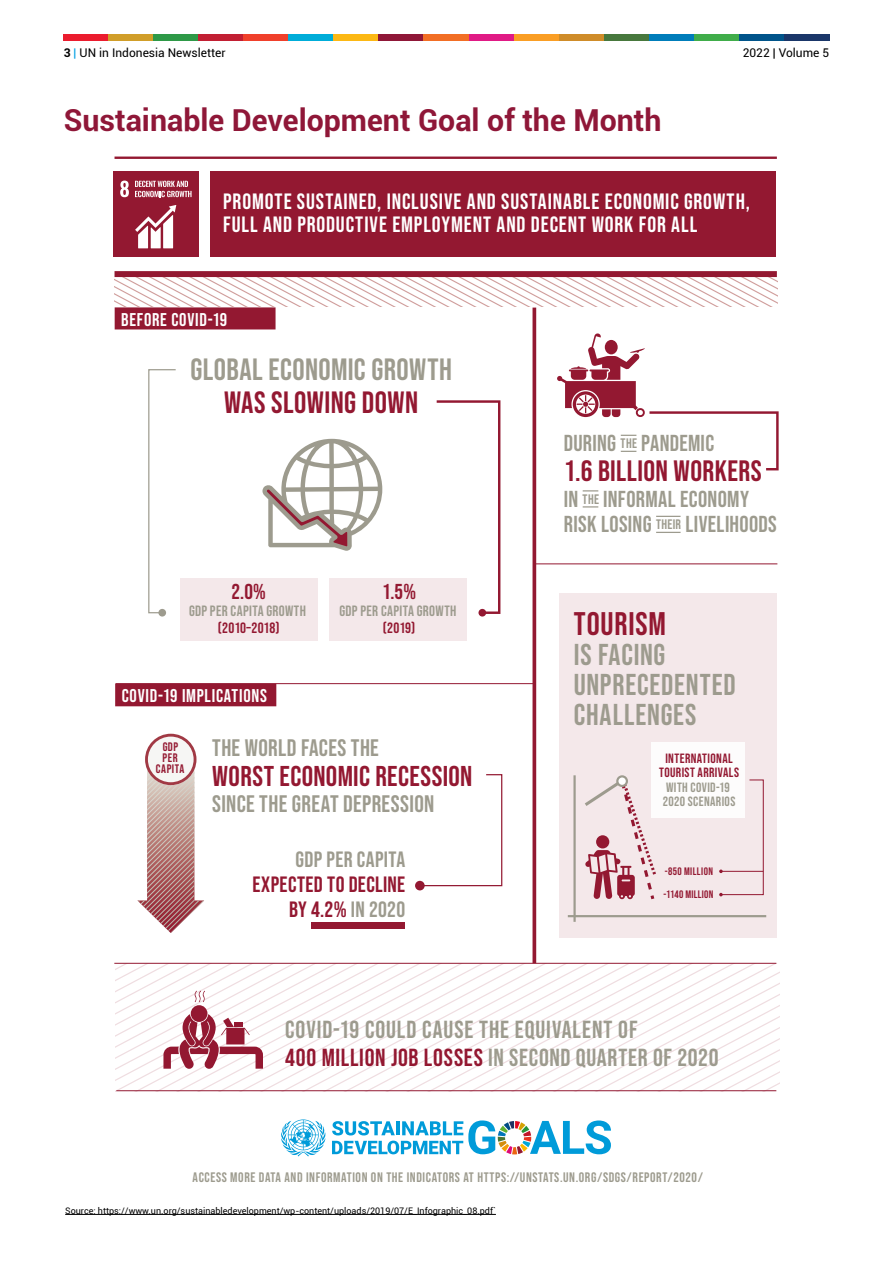
<style>
.page{position:relative;width:893px;height:1263px;background:#fff}
.page>*{position:absolute;margin:0;border:0;box-sizing:border-box;transform-origin:0 0}
.t1{font:32.55px "Bebas Neue";letter-spacing:.025em;color:#931831}
.t2{font:30.6px "Bebas Neue";letter-spacing:.01em;color:#9d9b8e}
.t3{font:30.6px "Bebas Neue";letter-spacing:.015em;color:#931831}
.t4{font:700 30.3px "Roboto";color:#8f1738}
.t5{font:30px/30px "Bebas Neue";letter-spacing:.03em;color:#9d9b8e}
.t6{font:29.4px "Bebas Neue";letter-spacing:.015em;color:#931831}
.t7{font:28.5px "Bebas Neue";letter-spacing:.015em;color:#931831}
.t8{font:24.6px/28px "Bebas Neue";letter-spacing:.035em;color:#9d9b8e}
.t9{font:23.85px "Bebas Neue";letter-spacing:.015em;color:#9d9b8e}
.t10{font:22.95px/25.5px "Bebas Neue";letter-spacing:.015em;color:#9d9b8e}
.t11{font:22.05px/23.2px "Bebas Neue";letter-spacing:.04em;color:#fff}
.t12{font:22.05px/24.5px "Bebas Neue";letter-spacing:.015em;color:#931831;text-align:right}
.t13{font:22.05px "Bebas Neue";letter-spacing:.015em;color:#9d9b8e}
.t14{font:21.45px "Bebas Neue";color:#931831}
.t15{font:18.45px "Bebas Neue";letter-spacing:.04em;color:#fff}
.t16{font:14.85px "Bebas Neue";letter-spacing:.02em;color:#9d9b8e}
.t17{font:14.85px "Bebas Neue";letter-spacing:-.005em;color:#931831}
.t18{font:13.65px "Bebas Neue";letter-spacing:.045em;color:#9d9b8e}
.t19{font:13.35px/14.5px "Bebas Neue";letter-spacing:.03em;color:#931831;text-align:center}
.t20{font:13.35px/14.5px "Bebas Neue";letter-spacing:.03em;color:#9d9b8e}
.t21{font:12.3px/11.1px "Bebas Neue";letter-spacing:.04em;color:#931831;text-align:center}
.t22{font:12px "Roboto";color:#000}
.t23{font:10.8px "Bebas Neue";letter-spacing:.035em;color:#931831}
.t24{font:9px "Roboto";color:#000}
.s1{font-weight:700}
.s2{color:#009fe3}
.s3{color:#9d9b8e}
.s4{font-size:13.65px}
.s5{color:#931831}
</style>
<div class="page">
<div style="left:559px;top:593px;width:218px;height:345px;background:#f4e8ea"></div>
<div style="left:651px;top:742px;width:94px;height:75px;background:#fff"></div>
<div style="left:114px;top:172px;width:85px;height:85px;background:#931831"></div>
<svg style="left:120px;top:181px;width:9px;height:16px"></svg>
<svg style="left:135px;top:181px;width:57px;height:16px"></svg>
<svg style="left:135px;top:205px;width:41px;height:43px"></svg>
<div style="left:210px;top:172px;width:565px;height:85px;background:#931831"></div>
<svg style="left:115px;top:277px;width:662px;height:29px"></svg>
<svg style="left:532px;top:308px;width:4px;height:655px;background:#a1364c"></svg>
<div style="left:115px;top:307px;width:161px;height:22px;background:#931831"></div>
<hr style="left:116px;top:683px;width:418px;height:1px;background:#931831">
<hr style="left:534px;top:563px;width:243px;height:1px;background:#931831">
<hr style="left:114px;top:963px;width:662px;height:1px;background:#931831">
<div style="left:115px;top:684px;width:161px;height:22px;background:#931831"></div>
<div style="left:115px;top:271px;width:662px;height:6px;background:#931831"></div>
<hr style="left:115px;top:157px;width:662px;height:2px;background:#931831">
<svg style="left:262px;top:439px;width:120px;height:112px"></svg>
<div style="left:180px;top:579px;width:138px;height:62px;background:#f4e8ea"></div>
<svg style="left:434px;top:400px;width:67px;height:215px"></svg>
<div style="left:478px;top:609px;width:8px;height:7px;background:#931831;border-radius:50%"></div>
<div style="left:158px;top:609px;width:8px;height:7px;background:#9d9b8e;border-radius:50%"></div>
<svg style="left:148px;top:369px;width:28px;height:245px"></svg>
<svg style="left:137px;top:734px;width:67px;height:199px"></svg>
<svg style="left:419px;top:774px;width:84px;height:113px"></svg>
<div style="left:415px;top:881px;width:10px;height:9px;background:#931831;border-radius:50%"></div>
<div style="left:311px;top:922px;width:93px;height:7px;background:#931831"></div>
<svg style="left:583px;top:490px;width:15px;height:1px"></svg>
<svg style="left:583px;top:506px;width:15px;height:1px"></svg>
<svg style="left:656px;top:516px;width:25px;height:1px"></svg>
<svg style="left:656px;top:532px;width:25px;height:1px"></svg>
<svg style="left:116px;top:964px;width:663px;height:127px"></svg>
<svg style="left:557px;top:333px;width:222px;height:138px"></svg>
<svg style="left:585px;top:778px;width:74px;height:122px"></svg>
<div style="left:617px;top:776px;width:10px;height:10px;background:#fff;border-radius:50%"></div>
<div style="left:616px;top:775px;width:12px;height:12px;border:2px solid #9d9b8e;border-radius:50%"></div>
<svg style="left:719px;top:779px;width:45px;height:117px"></svg>
<div style="left:329px;top:579px;width:138px;height:62px;background:#f4e8ea"></div>
<hr style="left:573px;top:775px;width:3px;height:147px;background:#9d9b8e">
<hr style="left:568px;top:915px;width:198px;height:2px;background:#9d9b8e">
<svg style="left:332px;top:1120px;width:279px;height:34px"></svg>
<svg style="left:281px;top:1119px;width:45px;height:37px"></svg>
<div style="left:64px;top:34px;width:45px;height:6px;background:#eb1c2e"></div>
<div style="left:109px;top:34px;width:45px;height:6px;background:#d19e29"></div>
<div style="left:154px;top:34px;width:45px;height:6px;background:#2e9947"></div>
<div style="left:199px;top:34px;width:45px;height:6px;background:#c21f33"></div>
<div style="left:244px;top:34px;width:45px;height:6px;background:#f0402b"></div>
<div style="left:289px;top:34px;width:45px;height:6px;background:#00add9"></div>
<div style="left:334px;top:34px;width:45px;height:6px;background:#fcb814"></div>
<div style="left:379px;top:34px;width:45px;height:6px;background:#8f1738"></div>
<div style="left:424px;top:34px;width:45px;height:6px;background:#f26e24"></div>
<div style="left:469px;top:34px;width:45px;height:6px;background:#e01a85"></div>
<div style="left:514px;top:34px;width:45px;height:6px;background:#fa9e24"></div>
<div style="left:559px;top:34px;width:45px;height:6px;background:#cf8c29"></div>
<div style="left:604px;top:34px;width:45px;height:6px;background:#47783d"></div>
<div style="left:649px;top:34px;width:45px;height:6px;background:#007dba"></div>
<div style="left:694px;top:34px;width:45px;height:6px;background:#40ad4a"></div>
<div style="left:739px;top:34px;width:45px;height:6px;background:#00548a"></div>
<div style="left:784px;top:34px;width:45px;height:6px;background:#1a3669"></div>
<hr style="left:65px;top:1214px;width:431px;height:1px;background:#000">
<p class="t22" style="left:64px;top:44px;width:163px"><span class="s1">3</span> <span class="s2">|</span> UN in Indonesia Newsletter</p>
<p class="t22" style="left:743px;top:44px;width:88px">2022 | Volume 5</p>
<h3 class="t4" style="left:64px;top:99px;width:599px">Sustainable Development Goal of the Month</h3>
<p class="t11" style="left:223px;top:189px;width:528px">PROMOTE SUSTAINED, INCLUSIVE AND SUSTAINABLE ECONOMIC GROWTH,<br>FULL AND PRODUCTIVE EMPLOYMENT AND DECENT WORK FOR ALL</p>
<p class="t15" style="left:121px;top:309px;width:108px">BEFORE COVID-19</p>
<h2 class="t2" style="left:190px;top:352px;width:263px">GLOBAL ECONOMIC GROWTH</h2>
<h2 class="t3" style="left:224px;top:385px;width:196px">WAS SLOWING DOWN</h2>
<p class="t14" style="left:232px;top:580px;width:36px">2.0%</p>
<p class="t16" style="left:189px;top:603px;width:119px">GDP PER CAPITA GROWTH</p>
<p class="t17" style="left:218px;top:619px;width:63px">(2010–2018)</p>
<p class="t15" style="left:122px;top:685px;width:147px">COVID-19 IMPLICATIONS</p>
<p class="t14" style="left:382px;top:580px;width:35px">1.5%</p>
<p class="t16" style="left:339px;top:603px;width:118px">GDP PER CAPITA GROWTH</p>
<p class="t17" style="left:383px;top:619px;width:34px">(2019)</p>
<p class="t21" style="left:156px;top:741px;width:30px">GDP<br>PER<br>CAPITA</p>
<p class="t9" style="left:212px;top:734px;width:168px">THE WORLD FACES THE</p>
<p class="t7" style="left:212px;top:760px;width:262px">WORST ECONOMIC RECESSION</p>
<p class="t9" style="left:212px;top:790px;width:224px">SINCE THE GREAT DEPRESSION</p>
<p class="t13" style="left:296px;top:847px;width:111px">GDP PER CAPITA</p>
<p class="t12" style="left:253px;top:872px;width:154px">EXPECTED TO DECLINE<br>BY 4.2% <span class="s3">IN 2020</span></p>
<p class="t10" style="left:564px;top:430px;width:152px">DURING <span class="s4">THE</span> PANDEMIC</p>
<h3 class="t6" style="left:564px;top:454px;width:199px">1.6 BILLION WORKERS</h3>
<p class="t10" style="left:564px;top:486px;width:214px">IN <span class="s4">THE</span> INFORMAL ECONOMY<br>RISK LOSING <span class="s4">THEIR</span> LIVELIHOODS</p>
<h1 class="t1" style="left:574px;top:606px;width:94px">TOURISM</h1>
<h3 class="t5" style="left:574px;top:640px;width:163px">IS FACING<br>UNPRECEDENTED<br>CHALLENGES</h3>
<p class="t19" style="left:659px;top:751px;width:81px">INTERNATIONAL<br>TOURIST ARRIVALS</p>
<p class="t20" style="left:663px;top:780px;width:74px">WITH COVID-19<br>2020 SCENARIOS</p>
<p class="t23" style="left:665px;top:865px;width:50px">-850 MILLION</p>
<p class="t23" style="left:664px;top:888px;width:51px">-1140 MILLION</p>
<p class="t8" style="left:285px;top:1015px;width:435px">COVID-19 COULD CAUSE THE EQUIVALENT OF<br><span class="s5">400 MILLION JOB LOSSES</span> IN SECOND QUARTER OF 2020</p>
<p class="t18" style="left:193px;top:1170px;width:512px">ACCESS MORE DATA AND INFORMATION ON THE INDICATORS AT HTTPS://UNSTATS.UN.ORG/SDGS/REPORT/2020/</p>
<p class="t24" style="left:65px;top:1204px;width:432px">Source: https://www.un.org/sustainabledevelopment/wp-content/uploads/2019/07/E_Infographic_08.pdf`</p>
</div>
